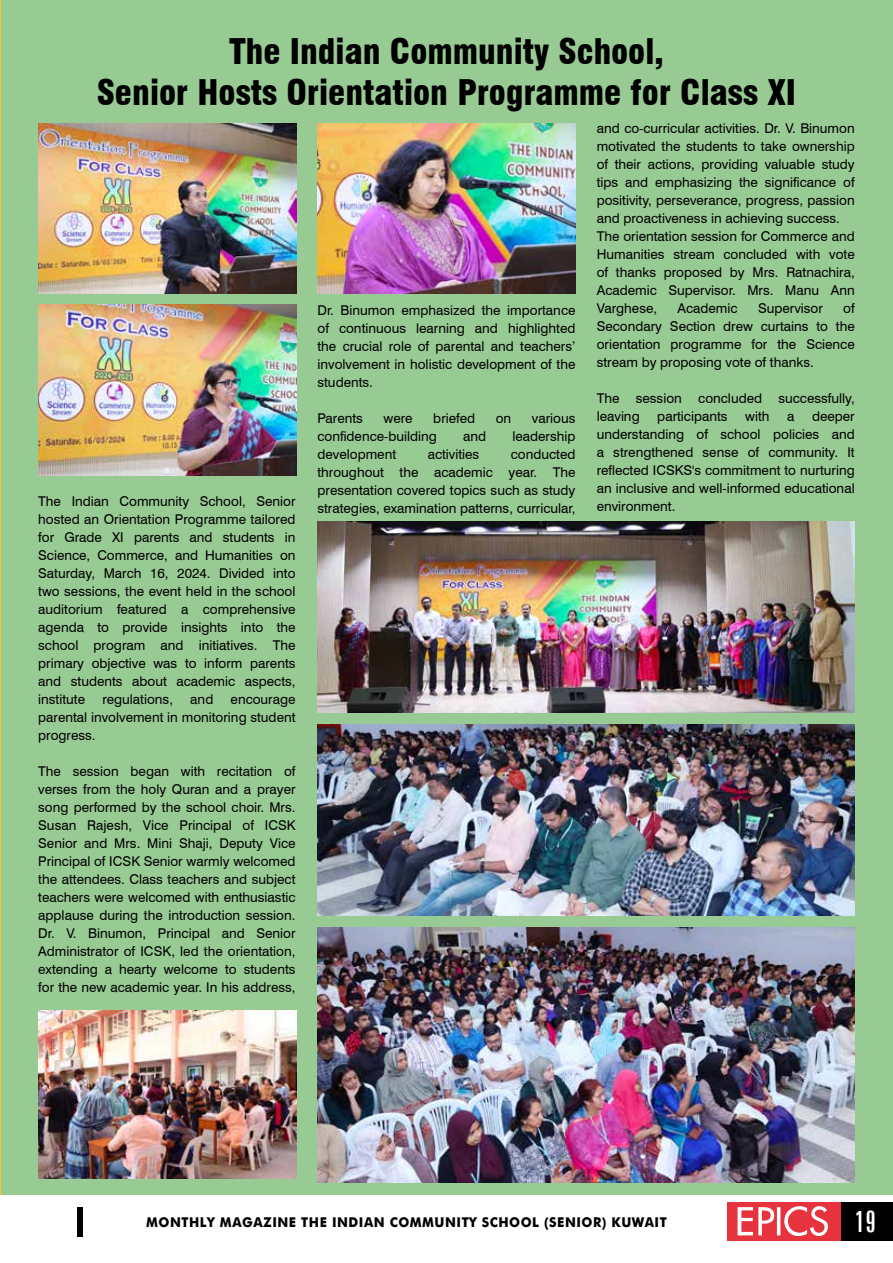
<style>
.page{position:relative;width:893px;height:1263px;background:#fff}
.page>*{position:absolute;margin:0;border:0;box-sizing:border-box;transform-origin:0 0}
.t1{font:900 condensed 34.5px/40.5px "Swiss 721 BT";color:#000;text-align:center}
.t2{font:extra-condensed 30px "Zurich BT";color:#fff}
.t3{font:13.5px/18px "Swiss 721 BT";color:#000;text-align:justify}
.t4{font:700 13.5px "Futura";letter-spacing:.04em;color:#000;scale:.95 1}
</style>
<div class="page">
<div style="left:0;top:0;width:893px;height:1195px;background:#98ca93"></div>
<hr style="left:0;top:0;width:1px;height:1195px;background:#fcc915">
<img style="left:38px;top:123px;width:258px;height:170px">
<img style="left:38px;top:305px;width:258px;height:171px">
<img style="left:317px;top:123px;width:258px;height:170px">
<img style="left:317px;top:724px;width:538px;height:191px">
<img style="left:317px;top:521px;width:538px;height:191px">
<img style="left:317px;top:927px;width:538px;height:255px">
<img style="left:38px;top:1010px;width:258px;height:168px">
<div style="left:840px;top:1202px;width:53px;height:39px;background:#000"></div>
<div style="left:727px;top:1202px;width:113px;height:39px;background:#e7333d"></div>
<svg style="left:738px;top:1206px;width:90px;height:30px"></svg>
<div style="left:77px;top:1207px;width:5px;height:29px;background:#000"></div>
<h1 class="t1" style="left:97px;top:31px;width:701px">The Indian Community School,<br>Senior Hosts Orientation Programme for Class XI</h1>
<p class="t3" style="left:38px;top:491px;width:259px">The Indian Community School, Senior hosted an Orientation Programme tailored for Grade XI parents and students in Science, Commerce, and Humanities on Saturday, March 16, 2024. Divided into two sessions, the event held in the school auditorium featured a comprehensive agenda to provide insights into the school program and initiatives. The primary objective was to inform parents and students about academic aspects, institute</p>
<p class="t3" style="left:102px;top:689px;width:72px">regulations,</p>
<p class="t3" style="left:190px;top:689px;width:25px">and</p>
<p class="t3" style="left:38px;top:689px;width:259px;text-indent:192px">encourage parental involvement in monitoring student progress.</p>
<p class="t3" style="left:38px;top:761px;width:259px">The session began with recitation of verses from the holy Quran and a prayer song performed by the school choir. Mrs.<br>Susan Rajesh, Vice Principal of ICSK Senior and Mrs. Mini Shaji, Deputy Vice Principal of ICSK Senior warmly welcomed the attendees. Class teachers and subject teachers were welcomed with enthusiastic applause during the introduction session.<br>Dr. V. Binumon, Principal and Senior Administrator of ICSK, led the orientation, extending a hearty welcome to students for the new academic year. In his address,</p>
<p class="t3" style="left:317px;top:301px;width:259px">Dr. Binumon emphasized the importance of continuous learning and highlighted the crucial role of parental and teachers’ involvement in holistic development of the students.</p>
<p class="t3" style="left:317px;top:409px;width:47px">Parents</p>
<p class="t3" style="left:384px;top:409px;width:31px">were</p>
<p class="t3" style="left:433px;top:409px;width:43px">briefed</p>
<p class="t3" style="left:496px;top:409px;width:17px">on</p>
<p class="t3" style="left:532px;top:409px;width:45px">various</p>
<p class="t3" style="left:317px;top:427px;width:121px">confidence-building</p>
<p class="t3" style="left:463px;top:427px;width:25px">and</p>
<p class="t3" style="left:512px;top:427px;width:65px">leadership</p>
<p class="t3" style="left:317px;top:445px;width:80px">development</p>
<p class="t3" style="left:428px;top:445px;width:53px">activities</p>
<p class="t3" style="left:317px;top:445px;width:259px;text-indent:193px">conducted throughout the academic year. The presentation covered topics such as study strategies, examination patterns, curricular,</p>
<p class="t3" style="left:597px;top:119px;width:259px;text-align:left">and co-curricular activities. Dr. V. Binumon motivated the students to take ownership of their actions, providing valuable study tips and emphasizing the significance of positivity, perseverance, progress, passion and proactiveness in achieving success.<br>The orientation session for Commerce and Humanities stream concluded with vote of thanks proposed by Mrs. Ratnachira, Academic Supervisor. Mrs. Manu Ann Varghese,</p>
<p class="t3" style="left:677px;top:299px;width:62px">Academic</p>
<p class="t3" style="left:758px;top:299px;width:66px">Supervisor</p>
<p class="t3" style="left:597px;top:299px;width:259px;text-indent:247px">of Secondary Section drew curtains to the orientation programme for the Science stream by proposing vote of thanks.</p>
<p class="t3" style="left:597px;top:389px;width:259px">The session concluded successfully, leaving</p>
<p class="t3" style="left:597px;top:407px;width:259px;text-indent:215px">deeper understanding of school policies and a strengthened sense of community. It reflected ICSKS's commitment to nurturing an inclusive and well-informed educational environment.</p>
<p class="t3" style="left:657px;top:407px;width:72px">participants</p>
<p class="t3" style="left:745px;top:407px;width:26px">with</p>
<p class="t3" style="left:787px;top:407px;width:9px">a</p>
<p class="t4" style="left:146px;top:1212px;width:549px">MONTHLY MAGAZINE THE INDIAN COMMUNITY SCHOOL (SENIOR) KUWAIT</p>
<h2 class="t2" style="left:855px;top:1204px;width:23px">19</h2>
</div>
